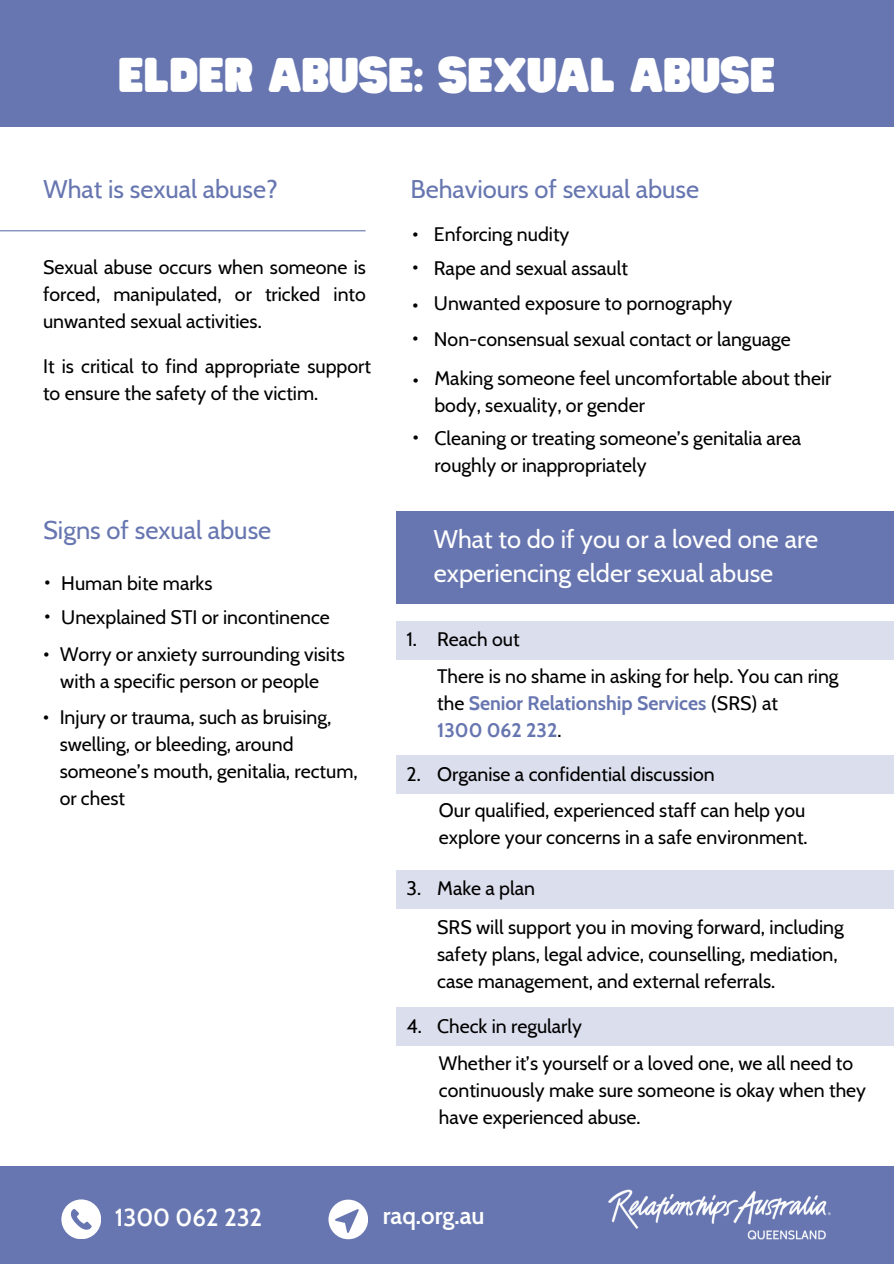
<style>
.page{position:relative;width:894px;height:1264px;background:#fff}
.page>*{position:absolute;margin:0;border:0;box-sizing:border-box;transform-origin:0 0}
.t1{font:42.75px "Hitand Run";color:#fff}
.t2{font:25.5px "Cabin";color:#6776b0}
.t3{font:25.5px/34.8px "Cabin";color:#fff}
.t4{font:600 24px "Cabin";color:#fff}
.t5{font:19.5px/27px "Cabin";color:#000}
.t6{font:700 19.5px "Cabin";color:#6776b0}
.s1{font-weight:700;color:#6776b0}
.s2{font-weight:400;color:#000}
</style>
<div class="page">
<div style="left:0;top:0;width:893px;height:127px;background:#6776b0"></div>
<hr style="left:0;top:230px;width:365px;height:1px;background:#6776b0">
<div style="left:0;top:1165px;width:893px;height:98px;background:#6776b0"></div>
<svg style="left:61px;top:1199px;width:40px;height:39px"></svg>
<svg style="left:328px;top:1199px;width:40px;height:39px"></svg>
<img style="left:608px;top:1189px;width:223px;height:51px">
<div style="left:396px;top:511px;width:497px;height:92px;background:#6776b0"></div>
<div style="left:396px;top:620px;width:497px;height:39px;background:#dbdeec"></div>
<div style="left:396px;top:755px;width:497px;height:38px;background:#dbdeec"></div>
<div style="left:396px;top:870px;width:497px;height:39px;background:#dbdeec"></div>
<div style="left:396px;top:1007px;width:497px;height:39px;background:#dbdeec"></div>
<p class="t1" style="left:118px;top:51px;width:658px">ELDER ABUSE: SEXUAL ABUSE</p>
<p class="t2" style="left:44px;top:173px;width:236px">What is sexual abuse?</p>
<p class="t5" style="left:43px;top:254px;width:324px;text-align:justify">Sexual abuse occurs when someone is forced, manipulated, or tricked into unwanted sexual activities.</p>
<p class="t5" style="left:43px;top:352px;width:329px">It is critical to find appropriate support to ensure the safety of the victim.</p>
<p class="t2" style="left:43px;top:514px;width:230px">Signs of sexual abuse</p>
<p class="t5" style="left:45px;top:567px;width:7px">•</p>
<p class="t5" style="left:61px;top:569px;width:153px">Human bite marks</p>
<p class="t5" style="left:45px;top:602px;width:7px">•</p>
<p class="t5" style="left:61px;top:603px;width:270px">Unexplained STI or incontinence</p>
<p class="t5" style="left:60px;top:641px;width:286px">Worry or anxiety surrounding visits with a specific person or people</p>
<p class="t5" style="left:44px;top:639px;width:7px">•</p>
<p class="t5" style="left:43px;top:702px;width:7px">•</p>
<p class="t5" style="left:60px;top:704px;width:299px">Injury or trauma, such as bruising, swelling, or bleeding, around someone’s mouth, genitalia, rectum, or chest</p>
<p class="t2" style="left:410px;top:173px;width:290px">Behaviours of sexual abuse</p>
<p class="t5" style="left:434px;top:221px;width:137px">Enforcing nudity</p>
<p class="t5" style="left:434px;top:254px;width:195px">Rape and sexual assault</p>
<p class="t5" style="left:434px;top:289px;width:300px">Unwanted exposure to pornography</p>
<p class="t5" style="left:412px;top:219px;width:7px">•</p>
<p class="t5" style="left:412px;top:252px;width:7px">•</p>
<p class="t5" style="left:412px;top:291px;width:7px">•</p>
<p class="t5" style="left:412px;top:324px;width:7px">•</p>
<p class="t5" style="left:434px;top:326px;width:358px">Non-consensual sexual contact or language</p>
<p class="t5" style="left:413px;top:365px;width:7px">•</p>
<p class="t5" style="left:413px;top:422px;width:7px">•</p>
<p class="t5" style="left:434px;top:364px;width:398px">Making someone feel uncomfortable about their body, sexuality, or gender</p>
<p class="t5" style="left:434px;top:424px;width:368px">Cleaning or treating someone’s genitalia area roughly or inappropriately</p>
<p class="t3" style="left:434px;top:521px;width:385px">What to do if you or a loved one are experiencing elder sexual abuse</p>
<p class="t5" style="left:406px;top:625px;width:12px">1.</p>
<p class="t5" style="left:437px;top:625px;width:84px">Reach out</p>
<p class="t5" style="left:437px;top:662px;width:403px">There is no shame in asking for help. You can ring the <span class="s1">Senior Relationship Services</span> (SRS) at</p>
<p class="t6" style="left:437px;top:718px;width:126px">1300 062 232<span class="s2">.</span></p>
<p class="t5" style="left:406px;top:760px;width:16px">2.</p>
<p class="t5" style="left:437px;top:760px;width:279px">Organise a confidential discussion</p>
<p class="t5" style="left:439px;top:797px;width:370px">Our qualified, experienced staff can help you explore your concerns in a safe environment.</p>
<p class="t5" style="left:406px;top:875px;width:16px">3.</p>
<p class="t5" style="left:437px;top:875px;width:99px">Make a plan</p>
<p class="t5" style="left:437px;top:913px;width:408px">SRS will support you in moving forward, including safety plans, legal advice, counselling, mediation, case management, and external referrals.</p>
<p class="t5" style="left:406px;top:1012px;width:17px">4.</p>
<p class="t5" style="left:437px;top:1012px;width:146px">Check in regularly</p>
<p class="t5" style="left:439px;top:1049px;width:428px">Whether it’s yourself or a loved one, we all need to continuously make sure someone is okay when they have experienced abuse.</p>
<p class="t4" style="left:115px;top:1202px;width:149px">1300 062 232</p>
<p class="t4" style="left:382px;top:1200px;width:103px">raq.org.au</p>
</div>
